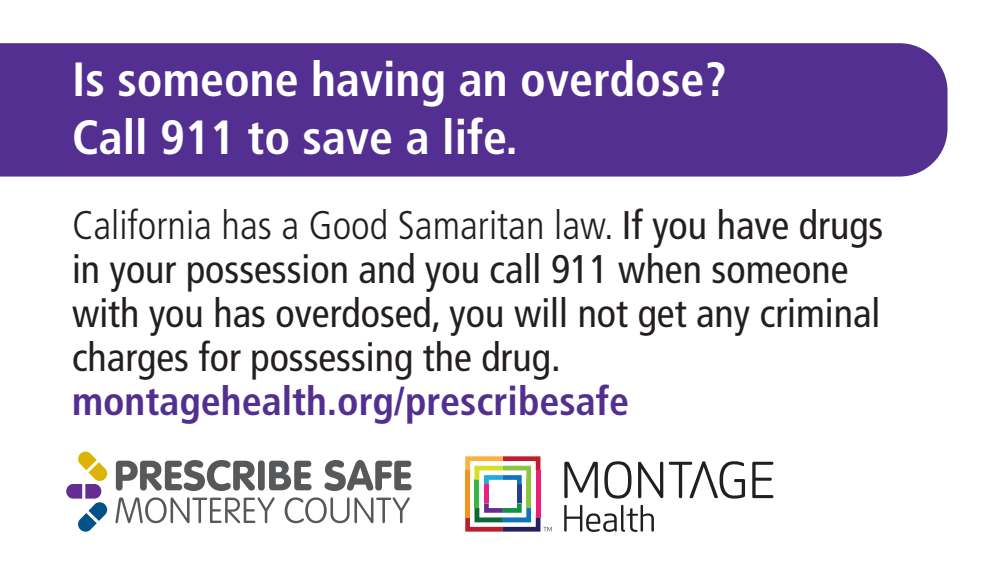
<style>
.page{position:relative;width:1008px;height:576px;background:#fff}
.page>*{position:absolute;margin:0;border:0;box-sizing:border-box;transform-origin:0 0}
.t1{font:700 condensed 48px "Frutiger LT Std";color:#fff}
.t2{font:condensed 40px/44px "Frutiger LT Std";color:#231f20}
.t3{font:700 condensed 40px "Frutiger LT Std";color:#522f90}
.s1{font-weight:300}
</style>
<div class="page">
<div style="left:0;top:43px;width:948px;height:134px;background:#522f90"></div>
<svg style="left:116px;top:460px;width:139px;height:31px"></svg>
<div style="left:258px;top:460px;width:7px;height:31px;background:#57585a;border-radius:3px"></div>
<svg style="left:269px;top:461px;width:43px;height:29px"></svg>
<svg style="left:325px;top:460px;width:87px;height:31px"></svg>
<svg style="left:115px;top:497px;width:160px;height:26px"></svg>
<svg style="left:285px;top:497px;width:125px;height:26px"></svg>
<svg style="left:66px;top:451px;width:42px;height:81px"></svg>
<svg style="left:564px;top:462px;width:34px;height:36px"></svg>
<svg style="left:604px;top:461px;width:28px;height:38px"></svg>
<svg style="left:638px;top:462px;width:25px;height:36px"></svg>
<svg style="left:669px;top:461px;width:76px;height:38px"></svg>
<svg style="left:752px;top:462px;width:21px;height:36px"></svg>
<svg style="left:564px;top:505px;width:90px;height:27px"></svg>
<hr style="left:536px;top:470px;width:4px;height:47px;background:#ee1e7b">
<hr style="left:475px;top:480px;width:4px;height:28px;background:#3ab54a">
<div style="left:526px;top:480px;width:5px;height:28px;background:#8bc63e"></div>
<div style="left:517px;top:485px;width:5px;height:18px;background:#293b8f"></div>
<svg style="left:465px;top:456px;width:75px;height:29px"></svg>
<div style="left:484px;top:485px;width:5px;height:18px;background:#ec217b"></div>
<svg style="left:465px;top:503px;width:87px;height:29px"></svg>
<div style="left:465px;top:470px;width:5px;height:47px;background:#f7931d"></div>
<p class="t1" style="left:72px;top:51px;width:656px">Is someone having an overdose?</p>
<p class="t1" style="left:72px;top:109px;width:447px">Call 911 to save a life.</p>
<p class="t2" style="left:72px;top:204px;width:813px"><span class="s1">California has a Good Samaritan law.</span> If you have drugs in your possession and you call 911 when someone with you has overdosed, you will not get any criminal charges for possessing the drug.</p>
<p class="t3" style="left:72px;top:378px;width:559px">montagehealth.org/prescribesafe</p>
</div>
